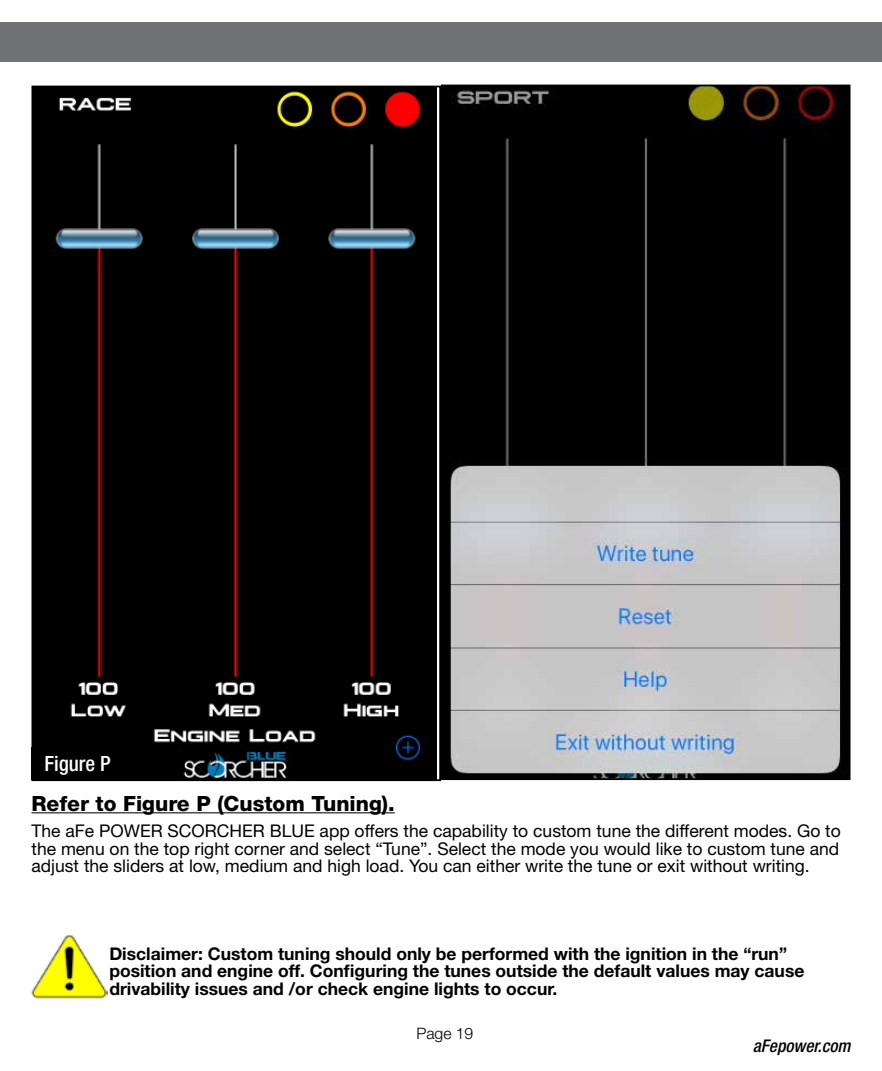
<style>
.page{position:relative;width:882px;height:1071px;background:#fff}
.page>*{position:absolute;margin:0;border:0;box-sizing:border-box;transform-origin:0 0}
.t1{font:800 21px "Helvetica Neue";color:#000}
.t2{font:500 condensed 21px "Helvetica Neue";color:#fff}
.t3{font:17.5px/17.5px "Helvetica Neue";color:#000;text-align:justify}
.t4{font:700 17.5px/17.5px "Helvetica Neue";color:#000}
.t5{font:italic 500 condensed 17.5px "Helvetica Neue";color:#000}
.t6{font:300 15.75px "Helvetica Neue";color:#000}
</style>
<div class="page">
<img style="left:32px;top:935px;width:75px;height:64px">
<div style="left:0;top:23px;width:882px;height:39px;background:#717275"></div>
<hr style="left:32px;top:812px;width:363px;height:1px;background:#000">
<div style="left:35px;top:89px;width:402px;height:689px;background:#000"></div>
<div style="left:32px;top:86px;width:409px;height:695px;border:2px solid #000"></div>
<div style="left:32px;top:747px;width:97px;height:33px;background:#000"></div>
<img style="left:444px;top:88px;width:403px;height:689px">
<div style="left:441px;top:85px;width:409px;height:695px;border:2px solid #000"></div>
<p class="t2" style="left:44px;top:752px;width:68px">Figure P</p>
<p class="t1" style="left:32px;top:791px;width:365px">Refer to Figure P (Custom Tuning).</p>
<p class="t3" style="left:32px;top:822px;width:811px">The aFe POWER SCORCHER BLUE app offers the capability to custom tune the different modes. Go to the menu on the top right corner and select “Tune”. Select the mode you would like to custom tune and adjust the sliders at low, medium and high load. You can either write the tune or exit without writing.</p>
<p class="t4" style="left:109px;top:944px;width:697px">Disclaimer: Custom tuning should only be performed with the ignition in the “run” position and engine off. Configuring the tunes outside the default values may cause drivability issues and /or check engine lights to occur.</p>
<p class="t6" style="left:416px;top:1023px;width:58px">Page 19</p>
<p class="t5" style="left:753px;top:1035px;width:99px">aFepower.com</p>
</div>
